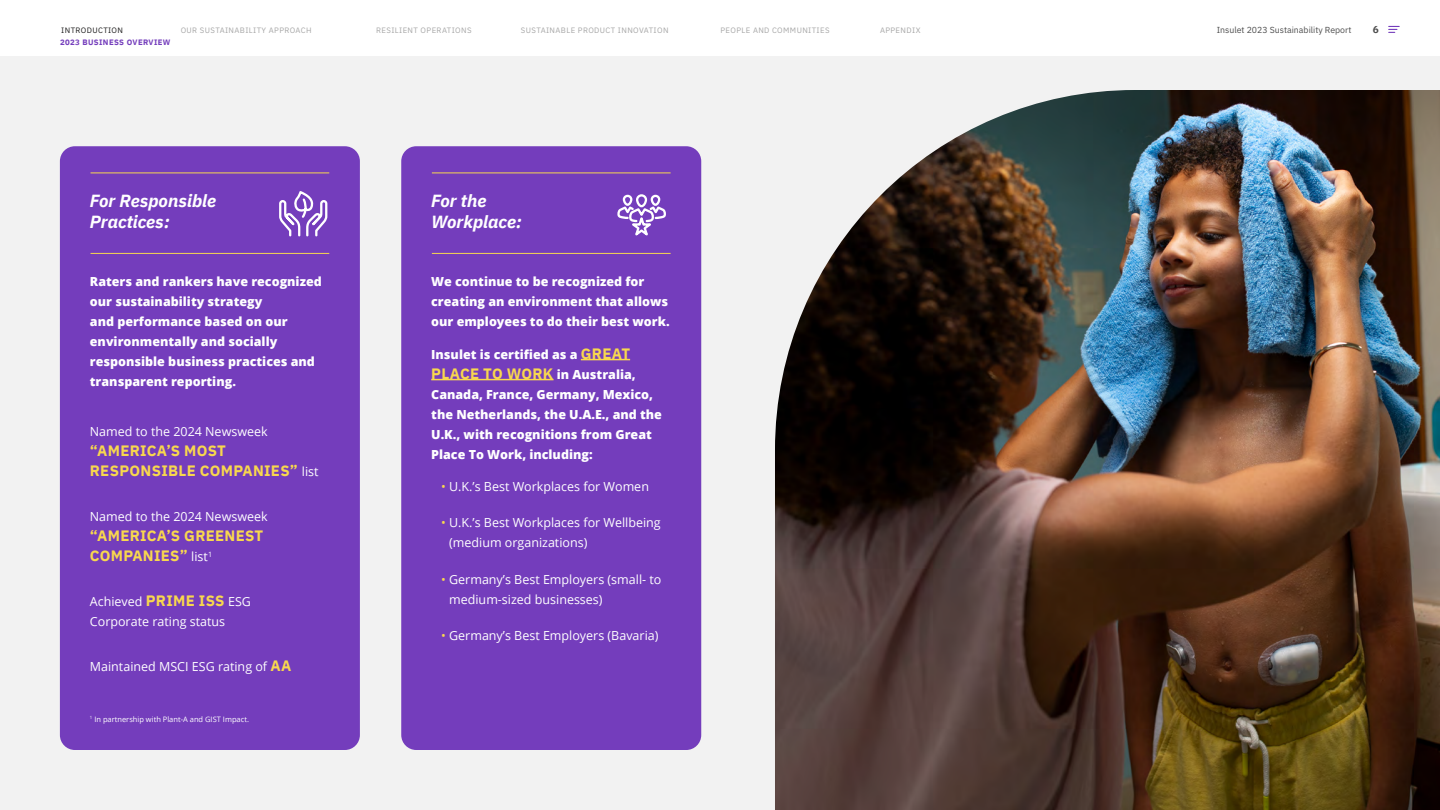
<style>
.page{position:relative;width:1440px;height:810px;background:#fff}
.page>*{position:absolute;margin:0;border:0;box-sizing:border-box;transform-origin:0 0}
.t1{font:italic 700 17.5px/21.2px "IBM Plex Sans";color:#fff}
.t2{font:700 15px/20px "IBM Plex Sans";letter-spacing:.02em;color:#f8d84e}
.t3{font:800 12.5px/20px "Open Sans";color:#fff}
.t4{font:12.5px/20px "Open Sans";color:#fff}
.t5{font:700 10px "IBM Plex Sans";color:#4d4d4d}
.t6{font:8.75px "IBM Plex Sans";color:#4d4d4d}
.t7{font:7.75px "IBM Plex Sans";letter-spacing:.05em;color:#a6a6a6}
.t8{font:700 7.75px "IBM Plex Sans";letter-spacing:.05em;color:#743dbc}
.t9{font:7.75px "IBM Plex Sans";letter-spacing:.05em;color:#1b1a1a}
.t10{font:7.5px "Open Sans";color:#fff}
.s1{font-family:"Open Sans";font-weight:400;font-size:12.5px;color:#fff}
.s2{font-family:"IBM Plex Sans";font-weight:700;font-size:15px;color:#f8d84e}
.s3{color:#f8d84e}
</style>
<div class="page">
<svg style="left:1389px;top:26px;width:10px;height:7px"></svg>
<div style="left:0;top:56px;width:1440px;height:754px;background:#f2f2f2"></div>
<img style="left:775px;top:90px;width:665px;height:720px">
<div style="left:60px;top:146px;width:300px;height:604px;background:#743dbc;border-radius:15px"></div>
<div style="left:401px;top:146px;width:300px;height:604px;background:#743dbc;border-radius:15px"></div>
<hr style="left:581px;top:359px;width:49px;height:1px;background:#f8d84e">
<hr style="left:431px;top:379px;width:123px;height:1px;background:#f8d84e">
<hr style="left:91px;top:173px;width:238px;height:1px;background:#f8d84e">
<hr style="left:432px;top:173px;width:239px;height:1px;background:#f8d84e">
<hr style="left:91px;top:253px;width:238px;height:1px;background:#f8d84e">
<hr style="left:432px;top:253px;width:239px;height:1px;background:#f8d84e">
<div style="left:636px;top:194px;width:11px;height:13px;border:2px solid #fff;border-radius:4px"></div>
<div style="left:651px;top:195px;width:9px;height:11px;border:2px solid #fff;border-radius:4px"></div>
<div style="left:623px;top:195px;width:9px;height:11px;border:2px solid #fff;border-radius:4px"></div>
<svg style="left:617px;top:205px;width:49px;height:31px"></svg>
<svg style="left:279px;top:191px;width:49px;height:46px"></svg>
<p class="t9" style="left:61px;top:24px;width:63px">INTRODUCTION</p>
<p class="t7" style="left:181px;top:24px;width:132px">OUR SUSTAINABILITY APPROACH</p>
<p class="t7" style="left:376px;top:24px;width:97px">RESILIENT OPERATIONS</p>
<p class="t7" style="left:521px;top:24px;width:149px">SUSTAINABLE PRODUCT INNOVATION</p>
<p class="t7" style="left:720px;top:24px;width:111px">PEOPLE AND COMMUNITIES</p>
<p class="t7" style="left:880px;top:24px;width:42px">APPENDIX</p>
<p class="t6" style="left:1217px;top:23px;width:136px">Insulet 2023 Sustainability Report</p>
<p class="t5" style="left:1373px;top:21px;width:8px">6</p>
<p class="t8" style="left:60px;top:36px;width:112px">2023 BUSINESS OVERVIEW</p>
<p class="t1" style="left:90px;top:189px;width:128px">For Responsible<br>Practices:</p>
<p class="t1" style="left:431px;top:189px;width:92px">For the<br>Workplace:</p>
<p class="t3" style="left:90px;top:271px;width:233px">Raters and rankers have recognized our sustainability strategy<br>and performance based on our environmentally and socially responsible business practices and transparent reporting.</p>
<p class="t4" style="left:90px;top:421px;width:179px">Named to the 2024 Newsweek</p>
<p class="t2" style="left:90px;top:440px;width:230px">“AMERICA’S MOST<br>RESPONSIBLE COMPANIES” <span class="s1">list</span></p>
<p class="t4" style="left:90px;top:506px;width:179px">Named to the 2024 Newsweek</p>
<p class="t2" style="left:90px;top:525px;width:175px">“AMERICA’S GREENEST<br>COMPANIES” <span class="s1">list</span><sup>1</sup></p>
<p class="t4" style="left:90px;top:591px;width:163px">Achieved <span class="s2">PRIME ISS</span> ESG<br>Corporate rating status</p>
<p class="t4" style="left:90px;top:656px;width:203px">Maintained MSCI ESG rating of <span class="s2">AA</span></p>
<p class="t10" style="left:90px;top:714px;width:161px"><sup>1</sup> In partnership with Plant-A and GIST Impact.</p>
<p class="t3" style="left:431px;top:271px;width:240px">We continue to be recognized for creating an environment that allows our employees to do their best work.</p>
<p class="t3" style="left:431px;top:343px;width:232px">Insulet is certified as a <span class="s2">GREAT<br>PLACE TO WORK</span> in Australia,<br>Canada, France, Germany, Mexico, the Netherlands, the U.A.E., and the<br>U.K., with recognitions from Great<br>Place To Work, including:</p>
<p class="t4" style="left:441px;top:476px;width:209px"><span class="s3">•</span> U.K.’s Best Workplaces for Women</p>
<p class="t4" style="left:449px;top:512px;width:213px;text-indent:-8px"><span class="s3">•</span> U.K.’s Best Workplaces for Wellbeing (medium organizations)</p>
<p class="t4" style="left:449px;top:569px;width:214px;text-indent:-8px"><span class="s3">•</span> Germany’s Best Employers (small- to medium-sized businesses)</p>
<p class="t4" style="left:441px;top:625px;width:219px"><span class="s3">•</span> Germany’s Best Employers (Bavaria)</p>
</div>
